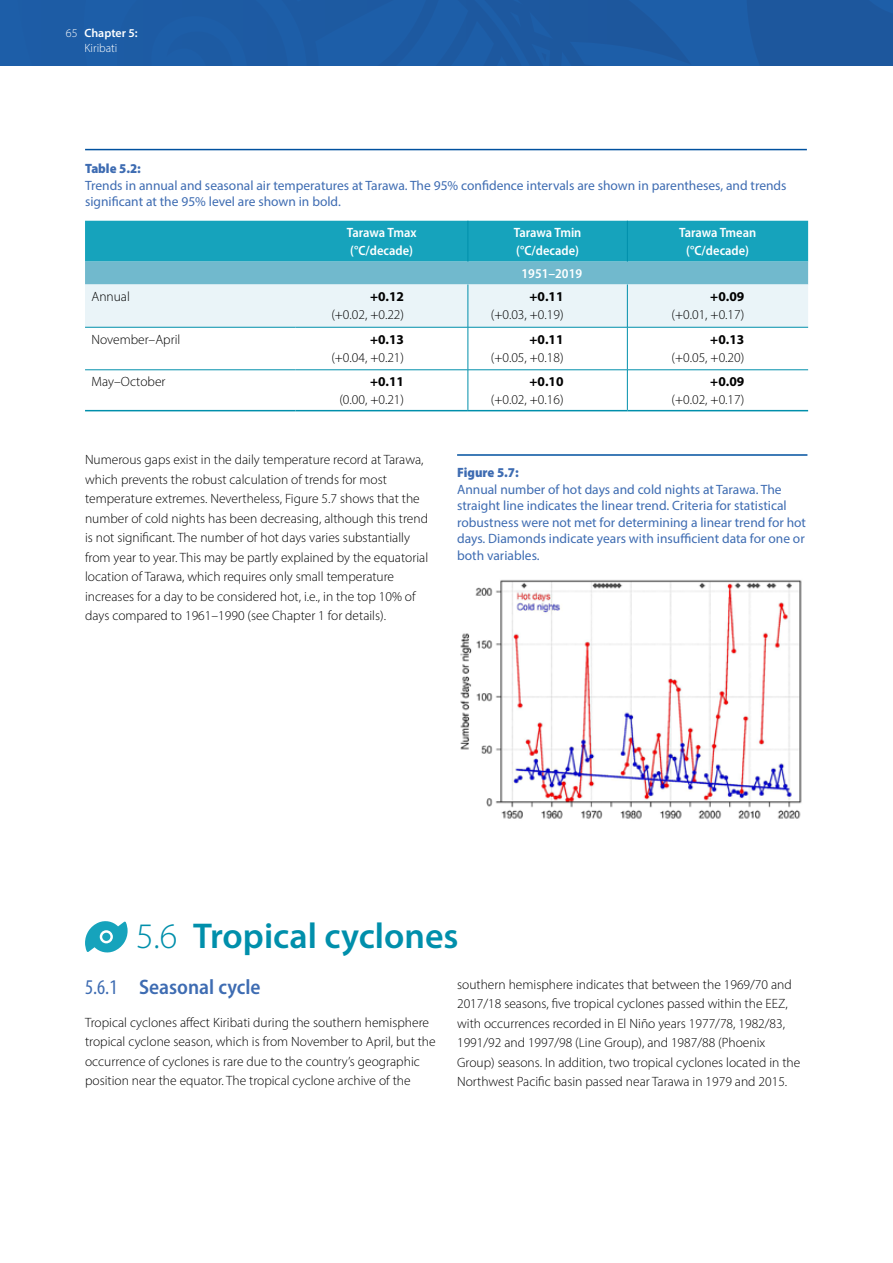
<style>
.page{position:relative;width:893px;height:1263px;background:#fff}
.page>*{position:absolute;margin:0;border:0;box-sizing:border-box;transform-origin:0 0}
.t1{font:600 36px "Myriad Pro";color:#008fab}
.t2{font:600 semi-condensed 21px "Myriad Pro";color:#3e6cb2}
.t3{font:300 13.5px/19.5px "Myriad Pro";color:#000}
.t4{font:13.5px/16.5px "Myriad Pro";color:#3e6cb2}
.t5{font:600 semi-condensed 13.5px/18px "Myriad Pro";color:#fff}
.t6{font:700 13.5px "Myriad Pro";color:#000}
.t7{font:900 semi-condensed 13.5px "Myriad Pro";color:#3e6cb2}
.t8{font:300 12px "Myriad Pro";color:#fff}
.t9{font:600 12px "Myriad Pro";color:#fff}
.s1{font-weight:300}
.s2{font-weight:400;font-stretch:condensed}
</style>
<div class="page">
<div style="left:0;top:0;width:893px;height:66px;background:#1d5ca4"></div>
<svg style="left:85px;top:221px;width:723px;height:106px;background:#7ec8d7"></svg>
<hr style="left:468px;top:221px;width:1px;height:41px;background:#008fab">
<hr style="left:627px;top:221px;width:1px;height:41px;background:#008fab">
<hr style="left:468px;top:284px;width:1px;height:43px;background:#008fab">
<hr style="left:627px;top:284px;width:1px;height:43px;background:#008fab">
<hr style="left:468px;top:327px;width:1px;height:43px;background:#008fab">
<hr style="left:627px;top:327px;width:1px;height:43px;background:#008fab">
<hr style="left:468px;top:370px;width:1px;height:40px;background:#008fab">
<hr style="left:627px;top:370px;width:1px;height:40px;background:#008fab">
<hr style="left:85px;top:327px;width:211px;height:1px;background:#008fab">
<hr style="left:296px;top:327px;width:172px;height:1px;background:#008fab">
<hr style="left:468px;top:327px;width:159px;height:1px;background:#008fab">
<hr style="left:627px;top:327px;width:181px;height:1px;background:#008fab">
<hr style="left:85px;top:369px;width:211px;height:1px;background:#008fab">
<hr style="left:296px;top:369px;width:172px;height:1px;background:#008fab">
<hr style="left:468px;top:369px;width:159px;height:1px;background:#008fab">
<hr style="left:627px;top:369px;width:181px;height:1px;background:#008fab">
<hr style="left:85px;top:410px;width:211px;height:1px;background:#008fab">
<hr style="left:296px;top:410px;width:172px;height:1px;background:#008fab">
<hr style="left:468px;top:410px;width:159px;height:1px;background:#008fab">
<hr style="left:627px;top:410px;width:181px;height:1px;background:#008fab">
<hr style="left:85px;top:149px;width:722px;height:1px;background:#00519f">
<hr style="left:457px;top:454px;width:350px;height:2px;background:#00519f">
<svg style="left:85px;top:921px;width:43px;height:32px"></svg>
<img style="left:460px;top:580px;width:342px;height:239px">
<p class="t8" style="left:66px;top:25px;width:13px">65</p>
<p class="t9" style="left:84px;top:25px;width:55px">Chapter 5:</p>
<p class="t8" style="left:84px;top:40px;width:35px">Kiribati</p>
<p class="t7" style="left:85px;top:160px;width:57px">Table 5.2:</p>
<p class="t4" style="left:85px;top:177px;width:703px">Trends in annual and seasonal air temperatures at Tarawa. The 95% confidence intervals are shown in parentheses, and trends significant at the 95% level are shown in bold.</p>
<p class="t5" style="left:347px;top:223px;width:71px">Tarawa Tmax (°C/decade)</p>
<p class="t5" style="left:514px;top:223px;width:69px">Tarawa Tmin (°C/decade)</p>
<p class="t5" style="left:679px;top:223px;width:79px;text-align:center">Tarawa Tmean (°C/decade)</p>
<p class="t5" style="left:522px;top:264px;width:62px">1951–2019</p>
<p class="t3" style="left:91px;top:287px;width:40px">Annual</p>
<p class="t6" style="left:370px;top:288px;width:36px">+0.12</p>
<p class="t3" style="left:331px;top:305px;width:74px">(+0.02, +0.22)</p>
<p class="t6" style="left:530px;top:288px;width:36px">+0.11</p>
<p class="t3" style="left:491px;top:305px;width:74px">(+0.03, +0.19)</p>
<p class="t6" style="left:710px;top:288px;width:36px">+0.09</p>
<p class="t3" style="left:672px;top:305px;width:74px">(+0.01, +0.17)</p>
<p class="t3" style="left:91px;top:329px;width:91px">November–April</p>
<p class="t6" style="left:370px;top:330px;width:36px">+0.13</p>
<p class="t3" style="left:331px;top:347px;width:74px">(+0.04, +0.21)</p>
<p class="t3" style="left:91px;top:372px;width:76px">May–October</p>
<p class="t6" style="left:370px;top:373px;width:36px">+0.11</p>
<p class="t3" style="left:339px;top:390px;width:66px">(0.00, +0.21)</p>
<p class="t3" style="left:85px;top:450px;width:345px">Numerous gaps exist in the daily temperature record at Tarawa, which prevents the robust calculation of trends for most temperature extremes. Nevertheless, Figure 5.7 shows that the number of cold nights has been decreasing, although this trend is not significant. The number of hot days varies substantially from year to year. This may be partly explained by the equatorial location of Tarawa, which requires only small temperature increases for a day to be considered hot, i.e., in the top 10% of days compared to 1961–1990 (see Chapter 1 for details).</p>
<p class="t6" style="left:530px;top:330px;width:36px">+0.11</p>
<p class="t3" style="left:491px;top:347px;width:74px">(+0.05, +0.18)</p>
<p class="t6" style="left:530px;top:373px;width:36px">+0.10</p>
<p class="t3" style="left:491px;top:390px;width:74px">(+0.02, +0.16)</p>
<p class="t6" style="left:710px;top:330px;width:36px">+0.13</p>
<p class="t3" style="left:672px;top:347px;width:74px">(+0.05, +0.20)</p>
<p class="t6" style="left:710px;top:373px;width:36px">+0.09</p>
<p class="t3" style="left:672px;top:390px;width:74px">(+0.02, +0.17)</p>
<p class="t7" style="left:457px;top:464px;width:63px">Figure 5.7:</p>
<p class="t4" style="left:457px;top:481px;width:350px">Annual number of hot days and cold nights at Tarawa. The straight line indicates the linear trend. Criteria for statistical robustness were not met for determining a linear trend for hot days. Diamonds indicate years with insufficient data for one or both variables.</p>
<h1 class="t1" style="left:136px;top:913px;width:324px"><span class="s1">5.6</span> Tropical cyclones</h1>
<h2 class="t2" style="left:85px;top:974px;width:177px"><span class="s2">5.6.1</span> Seasonal cycle</h2>
<p class="t3" style="left:85px;top:1012px;width:352px">Tropical cyclones affect Kiribati during the southern hemisphere tropical cyclone season, which is from November to April, but the occurrence of cyclones is rare due to the country’s geographic position near the equator. The tropical cyclone archive of the</p>
<p class="t3" style="left:457px;top:974px;width:345px">southern hemisphere indicates that between the 1969/70 and 2017/18 seasons, five tropical cyclones passed within the EEZ, with occurrences recorded in El Niño years 1977/78, 1982/83, 1991/92 and 1997/98 (Line Group), and 1987/88 (Phoenix Group) seasons. In addition, two tropical cyclones located in the Northwest Pacific basin passed near Tarawa in 1979 and 2015.</p>
</div>
